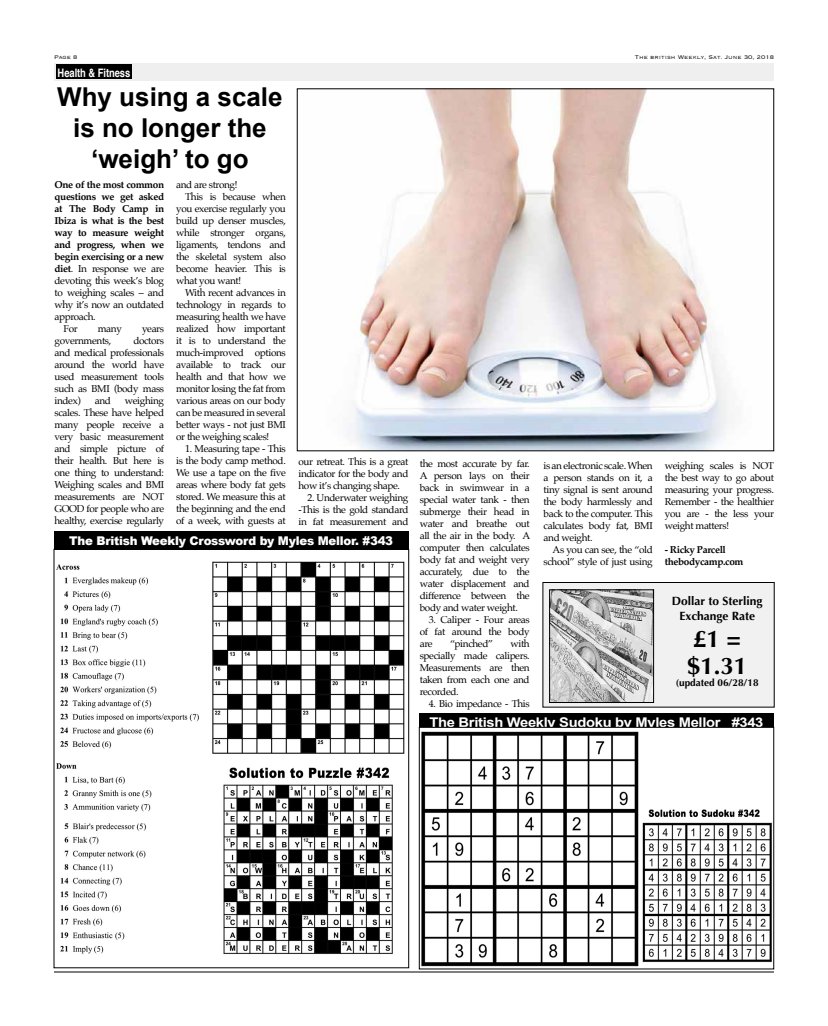
<style>
.page{position:relative;width:828px;height:1026px;background:#fff}
.page>*{position:absolute;margin:0;border:0;box-sizing:border-box;transform-origin:0 0}
.t1{font:700 26px/31.2px "Arial";color:#000;text-align:center}
.t2{font:700 24px/27px "Optima";color:#000}
.t3{font:700 13.4px "Arial";letter-spacing:-.02em;color:#fff;scale:1.1 1}
.t4{font:900 12px "Arial";letter-spacing:-.02em;color:#fff}
.t5{font:700 12px/14.4px "Optima";color:#000;text-align:center}
.t6{font:700 11.7px "Helvetica";letter-spacing:-.005em;color:#fff;scale:.8 1}
.t7{font:10px/12px "Palatino";letter-spacing:-.035em;color:#000;text-align:justify}
.t8{font:700 10px/12px "Palatino";letter-spacing:-.035em;color:#000}
.t9{font:700 10px "Optima";color:#000}
.t10{font:300 7px "Copperplate";color:#000}
.s1{font-weight:700}
</style>
<div class="page">
<div style="left:54px;top:63px;width:720px;height:18px;background:#efeff0"></div>
<hr style="left:54px;top:972px;width:720px;height:1px;background:#000">
<div style="left:56px;top:65px;width:76px;height:14px;background:#000"></div>
<div style="left:543px;top:582px;width:231px;height:125px;background:#f1f1f2"></div>
<div style="left:542px;top:582px;width:233px;height:126px;border:1px solid #000"></div>
<img style="left:551px;top:592px;width:101px;height:109px">
<div style="left:549px;top:590px;width:105px;height:113px;border:1px solid #000"></div>
<div style="left:420px;top:713px;width:354px;height:17px;background:#000"></div>
<div style="left:54px;top:531px;width:354px;height:19px;background:#000"></div>
<img style="left:56px;top:561px;width:349px;height:393px">
<div style="left:54px;top:549px;width:355px;height:419px;border:1px solid #000"></div>
<img style="left:421px;top:729px;width:351px;height:238px">
<div style="left:419px;top:727px;width:355px;height:242px;border:1px solid #000"></div>
<img style="left:347px;top:91px;width:381px;height:358px">
<p class="t10" style="left:54px;top:53px;width:25px">Page 8</p>
<p class="t10" style="left:635px;top:53px;width:141px">The british Weekly, Sat. June 30, 2018</p>
<p class="t6" style="left:58px;top:63px;width:92px">Health &amp; Fitness</p>
<h1 class="t1" style="left:57px;top:82px;width:227px">Why using a scale is no longer the ‘weigh’ to go</h1>
<p class="t8" style="left:54px;top:178px;width:111px">One of the most common</p>
<p class="t8" style="left:54px;top:190px;width:111px">questions we get asked</p>
<p class="t8" style="left:54px;top:202px;width:111px">at The Body Camp in</p>
<p class="t8" style="left:54px;top:214px;width:111px">Ibiza is what is the best</p>
<p class="t8" style="left:54px;top:226px;width:111px">way to measure weight</p>
<p class="t8" style="left:54px;top:238px;width:111px">and progress, when we</p>
<p class="t8" style="left:54px;top:250px;width:111px">begin exercising or a new</p>
<p class="t7" style="left:54px;top:263px;width:111px"><span class="s1">diet</span>. In response we are</p>
<p class="t7" style="left:54px;top:275px;width:111px">devoting this week’s blog</p>
<p class="t7" style="left:54px;top:287px;width:111px">to weighing scales – and</p>
<p class="t7" style="left:54px;top:299px;width:111px">why it’s now an outdated</p>
<p class="t7" style="left:54px;top:311px;width:43px">approach.</p>
<p class="t7" style="left:63px;top:323px;width:16px">For</p>
<p class="t7" style="left:98px;top:323px;width:26px">many</p>
<p class="t7" style="left:142px;top:323px;width:24px">years</p>
<p class="t7" style="left:54px;top:335px;width:58px">governments,</p>
<p class="t7" style="left:54px;top:335px;width:111px;text-indent:79px">doctors and medical professionals around the world have used measurement tools such as BMI (body mass index)</p>
<p class="t7" style="left:54px;top:395px;width:111px;text-indent:70px">weighing scales. These have helped many people receive a very basic measurement and simple picture of their health. But here is one thing to understand:<br>Weighing scales and BMI measurements are NOT GOOD for people who are healthy, exercise regularly</p>
<p class="t7" style="left:95px;top:395px;width:18px">and</p>
<p class="t7" style="left:176px;top:179px;width:63px">and are strong!</p>
<p class="t7" style="left:185px;top:191px;width:102px">This is because when</p>
<p class="t7" style="left:176px;top:203px;width:111px">you exercise regularly you</p>
<p class="t7" style="left:176px;top:215px;width:111px">build up denser muscles,</p>
<p class="t7" style="left:176px;top:227px;width:111px">while stronger organs,</p>
<p class="t7" style="left:176px;top:239px;width:111px">ligaments, tendons and</p>
<p class="t7" style="left:176px;top:251px;width:111px">the skeletal system also</p>
<p class="t7" style="left:176px;top:263px;width:111px">become heavier. This is</p>
<p class="t7" style="left:176px;top:275px;width:67px">what you want!</p>
<p class="t7" style="left:185px;top:287px;width:102px">With recent advances in</p>
<p class="t7" style="left:176px;top:299px;width:111px">technology in regards to</p>
<p class="t7" style="left:176px;top:311px;width:111px">measuring health we have</p>
<p class="t7" style="left:176px;top:323px;width:111px">realized how important</p>
<p class="t7" style="left:176px;top:335px;width:111px">it is to understand the</p>
<p class="t7" style="left:176px;top:347px;width:111px">much-improved options</p>
<p class="t7" style="left:176px;top:359px;width:111px">available to track our</p>
<p class="t7" style="left:176px;top:371px;width:111px">health and that how we</p>
<p class="t7" style="left:176px;top:383px;width:111px">monitor losing the fat from</p>
<p class="t7" style="left:176px;top:395px;width:111px">various areas on our body</p>
<p class="t7" style="left:176px;top:407px;width:111px">can be measured in several</p>
<p class="t7" style="left:176px;top:419px;width:111px">better ways - not just BMI</p>
<p class="t7" style="left:176px;top:431px;width:95px">or the weighing scales!</p>
<p class="t7" style="left:176px;top:443px;width:111px;text-indent:9px">1. Measuring tape - This is the body camp method.<br>We use a tape on the five areas where body fat gets stored. We measure this at the beginning and the end of a week, with guests at</p>
<p class="t7" style="left:299px;top:456px;width:112px">our retreat. This is a great indicator for the body and how it’s changing shape.</p>
<p class="t7" style="left:299px;top:492px;width:112px;text-indent:9px">2. Underwater weighing -This is the gold standard in fat measurement and</p>
<p class="t4" style="left:69px;top:532px;width:326px">The British Weekly Crossword by Myles Mellor. #343</p>
<p class="t7" style="left:420px;top:458px;width:112px">the most accurate by far.<br>A person lays on their back in swimwear in a special water tank - then submerge their head in water and breathe out all the air in the body. A computer then calculates body fat and weight very accurately, due to the water displacement and difference between the body and water weight.</p>
<p class="t7" style="left:420px;top:614px;width:111px;text-indent:9px">3. Caliper - Four areas of fat around the body are</p>
<p class="t7" style="left:544px;top:460px;width:111px">is an electronic scale. When a person stands on it, a tiny signal is sent around the body harmlessly and back to the computer. This calculates body fat, BMI and weight.</p>
<p class="t7" style="left:544px;top:544px;width:111px;text-align:right">As you can see, the “old school” style of just using</p>
<p class="t7" style="left:665px;top:460px;width:111px">weighing scales is NOT the best way to go about measuring your progress.<br>Remember - the healthier you are - the less your weight matters!</p>
<p class="t8" style="left:665px;top:544px;width:80px">- Ricky Parcell thebodycamp.com</p>
<p class="t5" style="left:672px;top:594px;width:92px">Dollar to Sterling<br>Exchange Rate</p>
<h2 class="t2" style="left:687px;top:625px;width:62px">£1 = $1.31</h2>
<p class="t9" style="left:676px;top:676px;width:84px">(updated 06/28/18</p>
<h3 class="t3" style="left:430px;top:713px;width:305px">The British Weekly Sudoku by Myles Mellor #343</h3>
<p class="t7" style="left:420px;top:638px;width:112px;text-indent:91px">with specially made calipers.<br>Measurements are then taken from each one and recorded.</p>
<p class="t7" style="left:429px;top:698px;width:103px">4. Bio impedance - This</p>
<p class="t7" style="left:450px;top:638px;width:45px">“pinched”</p>
</div>
